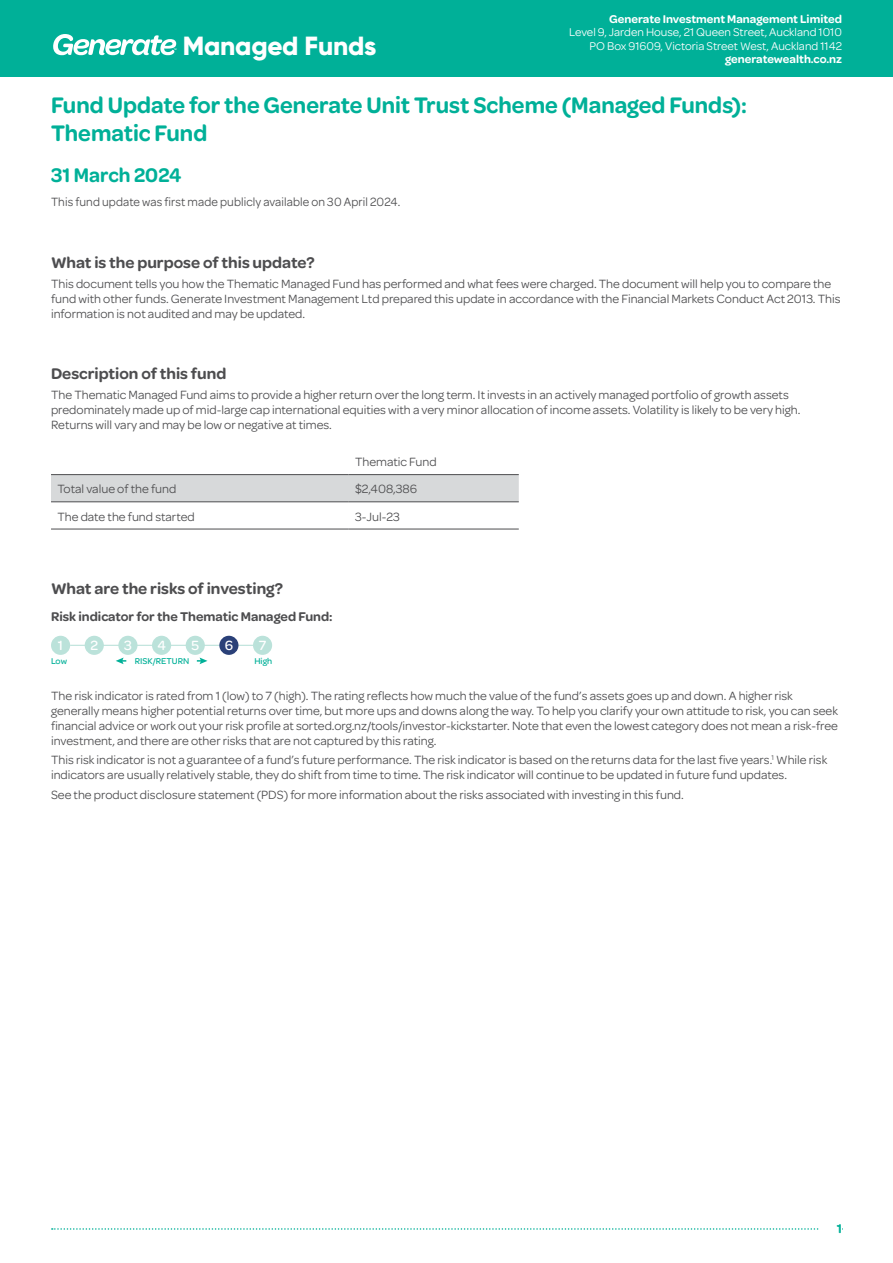
<style>
.page{position:relative;width:893px;height:1263px;background:#fff}
.page>*{position:absolute;margin:0;border:0;box-sizing:border-box;transform-origin:0 0}
.t1{font:800 26.25px "Gilroy";letter-spacing:-.01em;color:#fff}
.t2{font:600 24px/28.2px "Omnes";color:#00b098;scale:.96 1}
.t3{font:600 21px "Omnes";letter-spacing:.005em;color:#00b098;scale:.96 1}
.t4{font:600 16.5px "Omnes";color:#4d4d4f}
.t5{font:500 14.25px "Omnes";color:#fff}
.t6{font:600 13.5px "Omnes";color:#4d4d4f}
.t7{font:600 13.5px "Omnes";color:#00b098}
.t8{font:12.75px/15px "Omnes";color:#4d4d4f}
.t9{font:12.75px "Omnes";color:#4d4d4f;scale:.96 1}
.t10{font:12px/13.5px "Omnes";color:#fff;text-align:right}
.t11{font:600 12px "Omnes";color:#fff}
.t12{font:500 9px "Omnes";color:#00b098}
</style>
<div class="page">
<div style="left:0;top:0;width:893px;height:77px;background:#00b098"></div>
<svg style="left:53px;top:34px;width:123px;height:21px"></svg>
<svg style="left:52px;top:1228px;width:767px;height:2px"></svg>
<svg style="left:51px;top:475px;width:468px;height:27px;background:#d2d4d5"></svg>
<hr style="left:51px;top:474px;width:298px;height:1px;background:#4d4d4f">
<hr style="left:349px;top:474px;width:170px;height:1px;background:#4d4d4f">
<hr style="left:51px;top:502px;width:298px;height:1px;background:#4d4d4f">
<hr style="left:349px;top:502px;width:170px;height:1px;background:#4d4d4f">
<hr style="left:51px;top:529px;width:298px;height:1px;background:#4d4d4f">
<hr style="left:349px;top:529px;width:170px;height:1px;background:#4d4d4f">
<hr style="left:70px;top:645px;width:183px;height:1px;background:#bbe2da">
<div style="left:51px;top:636px;width:19px;height:19px;background:#bbe2da;border-radius:50%"></div>
<div style="left:85px;top:636px;width:19px;height:19px;background:#bbe2da;border-radius:50%"></div>
<div style="left:118px;top:636px;width:19px;height:19px;background:#bbe2da;border-radius:50%"></div>
<div style="left:152px;top:636px;width:19px;height:19px;background:#bbe2da;border-radius:50%"></div>
<div style="left:186px;top:636px;width:19px;height:19px;background:#bbe2da;border-radius:50%"></div>
<div style="left:219px;top:636px;width:19px;height:19px;background:#2a4078;border-radius:50%"></div>
<div style="left:253px;top:636px;width:19px;height:19px;background:#bbe2da;border-radius:50%"></div>
<svg style="left:116px;top:657px;width:10px;height:7px"></svg>
<svg style="left:197px;top:657px;width:10px;height:7px"></svg>
<h1 class="t1" style="left:183px;top:29px;width:195px">Managed Funds</h1>
<p class="t11" style="left:609px;top:12px;width:234px">Generate Investment Management Limited</p>
<p class="t10" style="left:569px;top:26px;width:274px">Level 9, Jarden House, 21 Queen Street, Auckland 1010<br>PO Box 91609, Victoria Street West, Auckland 1142</p>
<p class="t11" style="left:725px;top:53px;width:118px">generatewealth.co.nz</p>
<h2 class="t2" style="left:51px;top:91px;width:726px">Fund Update for the Generate Unit Trust Scheme (Managed Funds):<br>Thematic Fund</h2>
<h3 class="t3" style="left:51px;top:163px;width:137px">31 March 2024</h3>
<p class="t9" style="left:51px;top:194px;width:365px">This fund update was first made publicly available on 30 April 2024.</p>
<p class="t4" style="left:51px;top:253px;width:265px">What is the purpose of this update?</p>
<p class="t8" style="left:51px;top:276px;width:791px">This document tells you how the Thematic Managed Fund has performed and what fees were charged. The document will help you to compare the fund with other funds. Generate Investment Management Ltd prepared this update in accordance with the Financial Markets Conduct Act 2013. This information is not audited and may be updated.</p>
<p class="t4" style="left:51px;top:364px;width:177px">Description of this fund</p>
<p class="t8" style="left:51px;top:387px;width:751px">The Thematic Managed Fund aims to provide a higher return over the long term. It invests in an actively managed portfolio of growth assets predominately made up of mid-large cap international equities with a very minor allocation of income assets. Volatility is likely to be very high.<br>Returns will vary and may be low or negative at times.</p>
<p class="t8" style="left:355px;top:454px;width:83px">Thematic Fund</p>
<p class="t8" style="left:57px;top:482px;width:121px">Total value of the fund</p>
<p class="t8" style="left:355px;top:482px;width:64px">$2,408,386</p>
<p class="t8" style="left:57px;top:509px;width:139px">The date the fund started</p>
<p class="t8" style="left:355px;top:509px;width:46px">3-Jul-23</p>
<p class="t4" style="left:51px;top:579px;width:234px">What are the risks of investing?</p>
<p class="t6" style="left:51px;top:609px;width:283px">Risk indicator for the Thematic Managed Fund:</p>
<p class="t5" style="left:58px;top:637px;width:7px">1</p>
<p class="t5" style="left:90px;top:637px;width:9px">2</p>
<p class="t5" style="left:124px;top:637px;width:9px">3</p>
<p class="t5" style="left:157px;top:637px;width:10px">4</p>
<p class="t5" style="left:191px;top:637px;width:9px">5</p>
<p class="t5" style="left:225px;top:637px;width:10px">6</p>
<p class="t5" style="left:259px;top:637px;width:9px">7</p>
<p class="t12" style="left:51px;top:656px;width:18px">Low</p>
<p class="t12" style="left:135px;top:656px;width:56px">RISK/RETURN</p>
<p class="t12" style="left:254px;top:656px;width:19px">High</p>
<p class="t8" style="left:51px;top:688px;width:788px">The risk indicator is rated from 1 (low) to 7 (high). The rating reflects how much the value of the fund’s assets goes up and down. A higher risk generally means higher potential returns over time, but more ups and downs along the way. To help you clarify your own attitude to risk, you can seek financial advice or work out your risk profile at sorted.org.nz/tools/investor-kickstarter. Note that even the lowest category does not mean a risk-free investment, and there are other risks that are not captured by this rating.</p>
<p class="t8" style="left:51px;top:753px;width:778px">This risk indicator is not a guarantee of a fund’s future performance. The risk indicator is based on the returns data for the last five years.<sup>1</sup> While risk indicators are usually relatively stable, they do shift from time to time. The risk indicator will continue to be updated in future fund updates.</p>
<p class="t8" style="left:51px;top:787px;width:634px">See the product disclosure statement (PDS) for more information about the risks associated with investing in this fund.</p>
<p class="t7" style="left:837px;top:1221px;width:7px">1</p>
</div>
